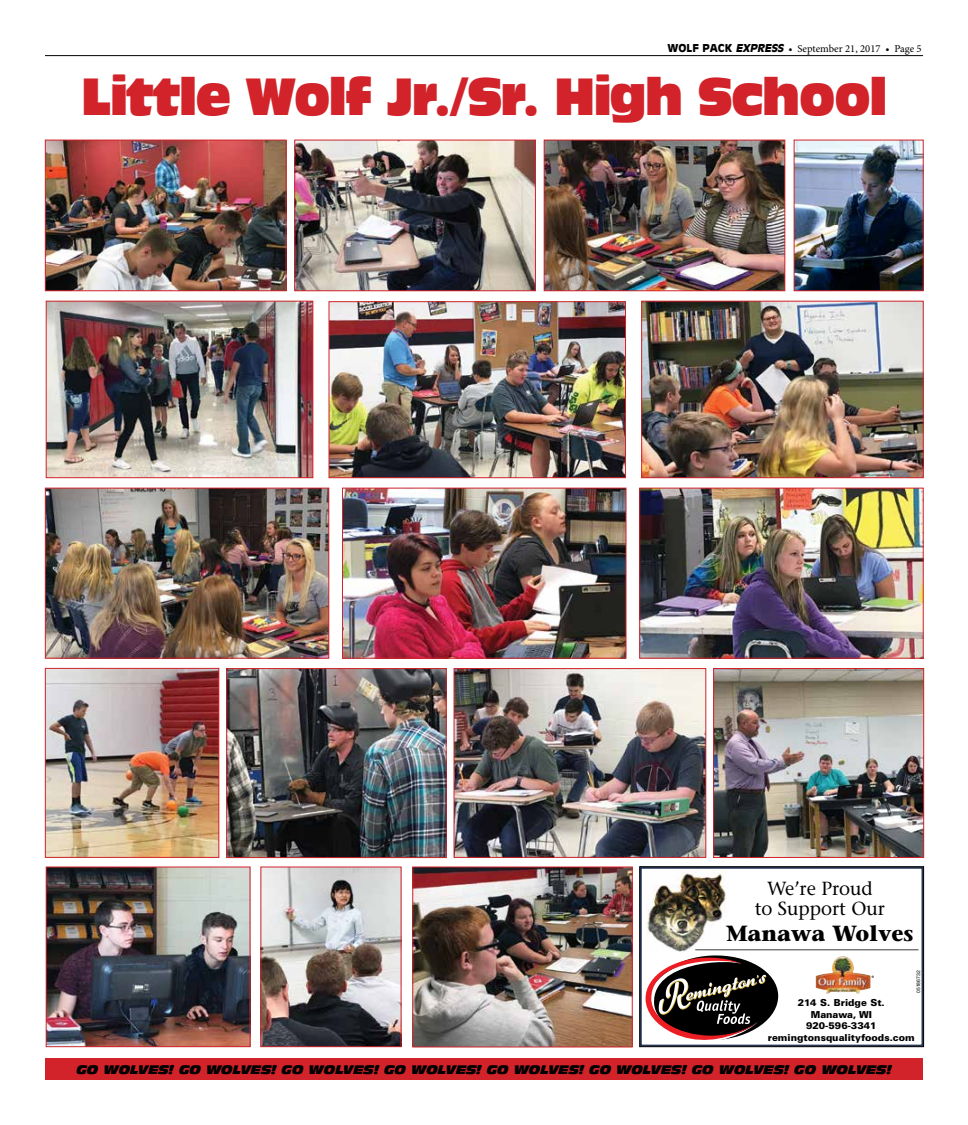
<style>
.page{position:relative;width:968px;height:1125px;background:#fff}
.page>*{position:absolute;margin:0;border:0;box-sizing:border-box;transform-origin:0 0}
.t1{font:51.12px "Antique Olive Nord";letter-spacing:-.04em;color:#d2232a;scale:.76 1}
.t2{font:700 21.88px "Stone Serif";color:#000}
.t3{font:19px/20.4px "Stone Serif";color:#000;text-align:center}
.t4{font:italic 12.12px "Antique Olive Nord";letter-spacing:-.005em;color:#000}
.t5{font:10.62px "Minion Pro";color:#000}
.t6{font:900 9.62px/11.5px "Univers";color:#000;text-align:center}
.t7{font:5px "Helvetica";color:#000}
.s1{font-family:"Antique Olive";font-weight:700}
.s2{font-family:"Antique Olive";font-weight:700;font-style:italic}
</style>
<div class="page">
<div style="left:45px;top:1059px;width:878px;height:21px;background:#d2232a"></div>
<hr style="left:45px;top:55px;width:877px;height:1px;background:#000">
<img style="left:646px;top:870px;width:82px;height:82px">
<div style="left:639px;top:867px;width:284px;height:180px;border:2px solid #283553"></div>
<img style="left:815px;top:956px;width:59px;height:38px">
<hr style="left:695px;top:949px;width:223px;height:1px;background:#414042">
<svg style="left:645px;top:955px;width:134px;height:90px"></svg>
<div style="left:639px;top:866px;width:284px;height:181px;border:1px solid #000"></div>
<img style="left:643px;top:303px;width:278px;height:173px">
<div style="left:641px;top:301px;width:282px;height:177px;border:1px solid #d2232a"></div>
<img style="left:331px;top:303px;width:293px;height:173px">
<div style="left:329px;top:301px;width:297px;height:177px;border:1px solid #d2232a"></div>
<img style="left:414px;top:869px;width:216px;height:176px">
<div style="left:412px;top:867px;width:220px;height:180px;border:1px solid #d2232a"></div>
<img style="left:47px;top:142px;width:237px;height:147px">
<div style="left:45px;top:140px;width:241px;height:151px;border:1px solid #d2232a"></div>
<img style="left:296px;top:142px;width:237px;height:147px">
<div style="left:294px;top:140px;width:241px;height:151px;border:1px solid #d2232a"></div>
<img style="left:455px;top:670px;width:249px;height:186px">
<div style="left:453px;top:668px;width:253px;height:190px;border:1px solid #d2232a"></div>
<img style="left:48px;top:303px;width:263px;height:173px">
<div style="left:46px;top:301px;width:267px;height:177px;border:1px solid #d2232a"></div>
<img style="left:546px;top:142px;width:237px;height:147px">
<div style="left:544px;top:140px;width:241px;height:151px;border:1px solid #d2232a"></div>
<img style="left:47px;top:490px;width:280px;height:167px">
<div style="left:45px;top:488px;width:284px;height:171px;border:1px solid #d2232a"></div>
<img style="left:344px;top:490px;width:280px;height:167px">
<div style="left:342px;top:488px;width:284px;height:171px;border:1px solid #d2232a"></div>
<img style="left:795px;top:142px;width:126px;height:147px">
<div style="left:793px;top:140px;width:130px;height:151px;border:1px solid #d2232a"></div>
<img style="left:48px;top:869px;width:200px;height:176px">
<div style="left:46px;top:867px;width:204px;height:180px;border:1px solid #d2232a"></div>
<img style="left:641px;top:490px;width:280px;height:167px">
<div style="left:639px;top:488px;width:284px;height:171px;border:1px solid #d2232a"></div>
<img style="left:262px;top:869px;width:137px;height:176px">
<div style="left:260px;top:867px;width:141px;height:180px;border:1px solid #d2232a"></div>
<img style="left:715px;top:670px;width:206px;height:186px">
<div style="left:713px;top:668px;width:210px;height:190px;border:1px solid #d2232a"></div>
<img style="left:228px;top:670px;width:216px;height:186px">
<div style="left:226px;top:668px;width:220px;height:190px;border:1px solid #d2232a"></div>
<img style="left:47px;top:670px;width:170px;height:186px">
<div style="left:45px;top:668px;width:174px;height:190px;border:1px solid #d2232a"></div>
<p class="t5" style="left:667px;top:42px;width:256px"><span class="s1">WOLF PACK</span> <span class="s2">EXPRESS</span> • September 21, 2017 • Page 5</p>
<h1 class="t1" style="left:81px;top:65px;width:1061px">Little Wolf Jr./Sr. High School</h1>
<h3 class="t3" style="left:754px;top:878px;width:132px">We’re Proud<br>to Support Our</h3>
<h2 class="t2" style="left:726px;top:920px;width:188px">Manawa Wolves</h2>
<p class="t7" style="left:915px;top:993px;width:24px;rotate:-90deg">05186732</p>
<p class="t6" style="left:767px;top:997px;width:148px">214 S. Bridge St.<br>Manawa, WI<br>920-596-3341 remingtonsqualityfoods.com</p>
<p class="t4" style="left:76px;top:1062px;width:816px">GO WOLVES! GO WOLVES! GO WOLVES! GO WOLVES! GO WOLVES! GO WOLVES! GO WOLVES! GO WOLVES!</p>
</div>
